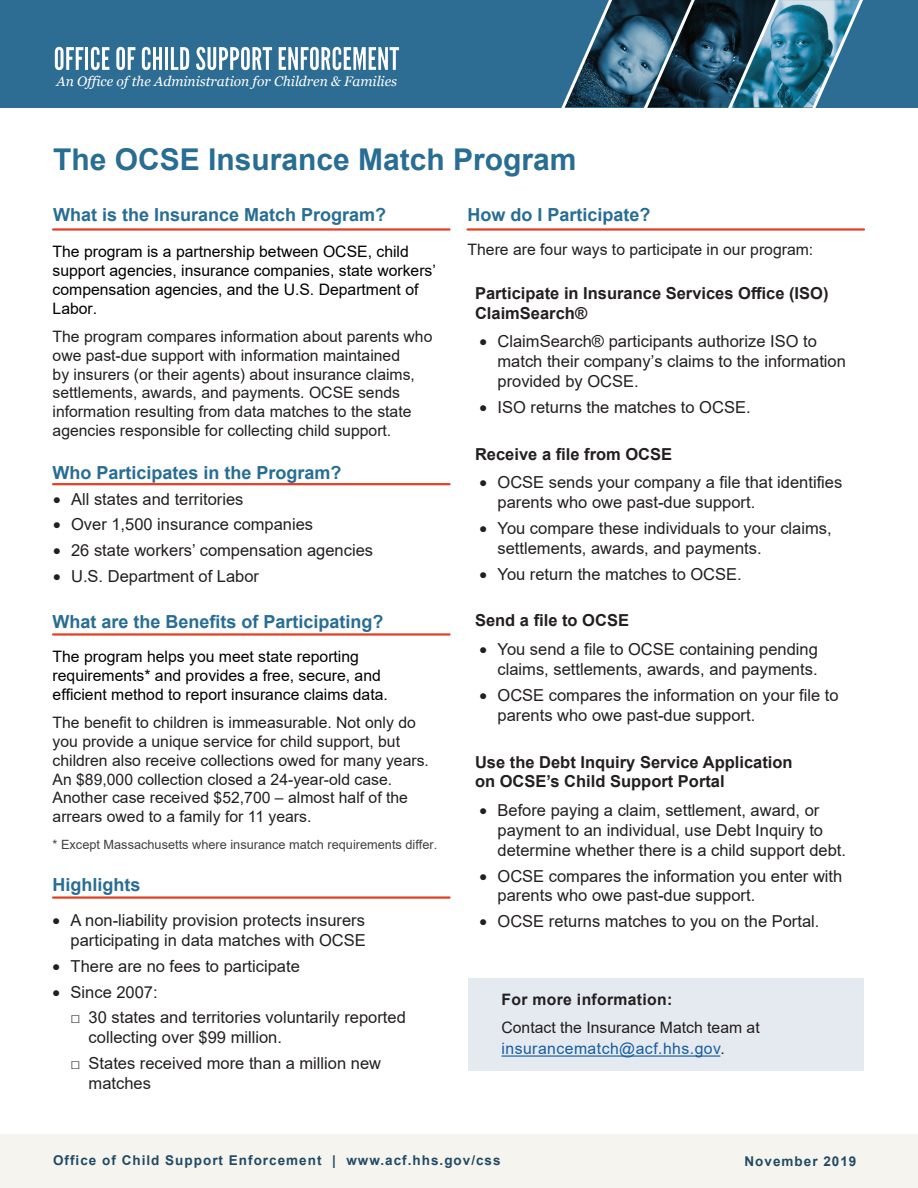
<style>
.page{position:relative;width:918px;height:1188px;background:#fff}
.page>*{position:absolute;margin:0;border:0;box-sizing:border-box;transform-origin:0 0}
.t1{font:700 30px "Arial";color:#286d93}
.t2{font:700 18px "Arial";color:#286d93}
.t3{font:16.5px/19.8px "Arial";color:#231f20}
.t4{font:700 16.5px/19.8px "Arial";color:#231f20}
.t5{font:15.75px/18.9px "Arial";color:#231f20}
.t6{font:15.75px/18.9px "Arial";color:#000}
.t7{font:700 15.75px "Arial";letter-spacing:.02em;color:#231f20}
.t8{font:italic 13.8px "Georgia";color:#fff}
.t9{font:700 13.5px "Arial";letter-spacing:.075em;color:#234a64}
.footnote{font:12.75px "Arial";color:#404040}
.s1{color:#175d9e}
</style>
<div class="page">
<div style="left:0;top:0;width:918px;height:107px;background:#2d6c93"></div>
<hr style="left:165px;top:47px;width:3px;height:23px;background:#fff">
<svg style="left:196px;top:47px;width:76px;height:23px"></svg>
<svg style="left:171px;top:47px;width:18px;height:23px"></svg>
<svg style="left:279px;top:47px;width:120px;height:23px"></svg>
<hr style="left:85px;top:47px;width:3px;height:23px;background:#fff">
<svg style="left:91px;top:47px;width:18px;height:23px"></svg>
<svg style="left:142px;top:47px;width:20px;height:23px"></svg>
<svg style="left:116px;top:47px;width:19px;height:23px"></svg>
<svg style="left:55px;top:47px;width:28px;height:23px"></svg>
<img style="left:785px;top:0;width:22px;height:107px">
<img style="left:618px;top:0;width:21px;height:107px">
<img style="left:700px;top:0;width:23px;height:107px">
<svg style="left:639px;top:0;width:61px;height:107px;background:#314b5a"></svg>
<svg style="left:561px;top:0;width:57px;height:107px"></svg>
<svg style="left:723px;top:0;width:62px;height:107px;background:#366377"></svg>
<svg style="left:807px;top:0;width:56px;height:107px"></svg>
<div style="left:0;top:1134px;width:918px;height:53px;background:#f5f4ef"></div>
<hr style="left:468px;top:228px;width:396px;height:3px;background:#e43f22">
<hr style="left:53px;top:896px;width:397px;height:3px;background:#e43f22">
<hr style="left:53px;top:633px;width:397px;height:3px;background:#e43f22">
<hr style="left:53px;top:483px;width:397px;height:2px;background:#e43f22">
<hr style="left:53px;top:228px;width:397px;height:3px;background:#e43f22">
<div style="left:468px;top:978px;width:396px;height:93px;background:#e5eaf0"></div>
<hr style="left:502px;top:1055px;width:218px;height:2px;background:#175d9e">
<p class="t8" style="left:56px;top:73px;width:342px">An Office of the Administration for Children &amp; Families</p>
<h1 class="t1" style="left:53px;top:138px;width:525px">The OCSE Insurance Match Program</h1>
<h2 class="t2" style="left:53px;top:202px;width:335px">What is the Insurance Match Program?</h2>
<h2 class="t2" style="left:468px;top:202px;width:185px">How do I Participate?</h2>
<p class="t6" style="left:53px;top:242px;width:385px">The program is a partnership between OCSE, child support agencies, insurance companies, state workers’ compensation agencies, and the U.S. Department of Labor.</p>
<p class="t5" style="left:53px;top:327px;width:381px">The program compares information about parents who owe past-due support with information maintained<br>by insurers (or their agents) about insurance claims, settlements, awards, and payments. OCSE sends information resulting from data matches to the state agencies responsible for collecting child support.</p>
<h2 class="t2" style="left:53px;top:460px;width:291px">Who Participates in the Program?</h2>
<p class="t3" style="left:53px;top:489px;width:192px">• All states and territories</p>
<p class="t3" style="left:53px;top:515px;width:262px">• Over 1,500 insurance companies</p>
<p class="t3" style="left:53px;top:541px;width:322px">• 26 state workers’ compensation agencies</p>
<p class="t3" style="left:53px;top:566px;width:208px">• U.S. Department of Labor</p>
<h2 class="t2" style="left:53px;top:609px;width:333px">What are the Benefits of Participating?</h2>
<p class="t6" style="left:53px;top:647px;width:337px">The program helps you meet state reporting requirements* and provides a free, secure, and efficient method to report insurance claims data.</p>
<p class="t5" style="left:53px;top:713px;width:378px">The benefit to children is immeasurable. Not only do you provide a unique service for child support, but children also receive collections owed for many years.<br>An $89,000 collection closed a 24-year-old case.<br>Another case received $52,700 – almost half of the arrears owed to a family for 11 years.</p>
<p class="footnote" style="left:53px;top:835px;width:386px">* Except Massachusetts where insurance match requirements differ.</p>
<h2 class="t2" style="left:53px;top:872px;width:90px">Highlights</h2>
<p class="t3" style="left:53px;top:910px;width:315px;text-align:right">• A non-liability provision protects insurers participating in data matches with OCSE</p>
<p class="t3" style="left:53px;top:956px;width:249px">• There are no fees to participate</p>
<p class="t3" style="left:53px;top:982px;width:107px">• Since 2007:</p>
<p class="t3" style="left:89px;top:1008px;width:319px;text-indent:-18px">□ 30 states and territories voluntarily reported collecting over $99 million.</p>
<p class="t3" style="left:89px;top:1053px;width:294px;text-indent:-18px">□ States received more than a million new matches</p>
<p class="t5" style="left:468px;top:240px;width:347px">There are four ways to participate in our program:</p>
<h3 class="t4" style="left:475px;top:283px;width:355px">Participate in Insurance Services Office (ISO)<br>ClaimSearch®</h3>
<p class="t3" style="left:498px;top:332px;width:350px;text-indent:-18px">• ClaimSearch® participants authorize ISO to match their company’s claims to the information provided by OCSE.</p>
<p class="t3" style="left:480px;top:397px;width:273px">• ISO returns the matches to OCSE.</p>
<h3 class="t4" style="left:475px;top:444px;width:199px">Receive a file from OCSE</h3>
<p class="t3" style="left:498px;top:473px;width:346px;text-indent:-18px">• OCSE sends your company a file that identifies parents who owe past-due support.</p>
<p class="t3" style="left:498px;top:518px;width:336px;text-indent:-18px">• You compare these individuals to your claims, settlements, awards, and payments.</p>
<p class="t3" style="left:480px;top:564px;width:264px">• You return the matches to OCSE.</p>
<h3 class="t4" style="left:475px;top:611px;width:156px">Send a file to OCSE</h3>
<p class="t3" style="left:480px;top:640px;width:340px;text-align:right">• You send a file to OCSE containing pending claims, settlements, awards, and payments.</p>
<p class="t3" style="left:498px;top:685px;width:343px;text-indent:-18px">• OCSE compares the information on your file to parents who owe past-due support.</p>
<h3 class="t4" style="left:475px;top:752px;width:319px">Use the Debt Inquiry Service Application on OCSE’s Child Support Portal</h3>
<p class="t3" style="left:498px;top:800px;width:350px;text-indent:-18px">• Before paying a claim, settlement, award, or payment to an individual, use Debt Inquiry to determine whether there is a child support debt.</p>
<p class="t3" style="left:498px;top:866px;width:346px;text-indent:-18px">• OCSE compares the information you enter with parents who owe past-due support.</p>
<p class="t3" style="left:480px;top:911px;width:341px">• OCSE returns matches to you on the Portal.</p>
<p class="t7" style="left:502px;top:989px;width:172px">For more information:</p>
<p class="t5" style="left:502px;top:1017px;width:260px;line-height:21px">Contact the Insurance Match team at <span class="s1">insurancematch@acf.hhs.gov</span>.</p>
<p class="t9" style="left:53px;top:1151px;width:449px">Office of Child Support Enforcement | www.acf.hhs.gov/css</p>
<p class="t9" style="left:744px;top:1151px;width:113px">November 2019</p>
</div>
